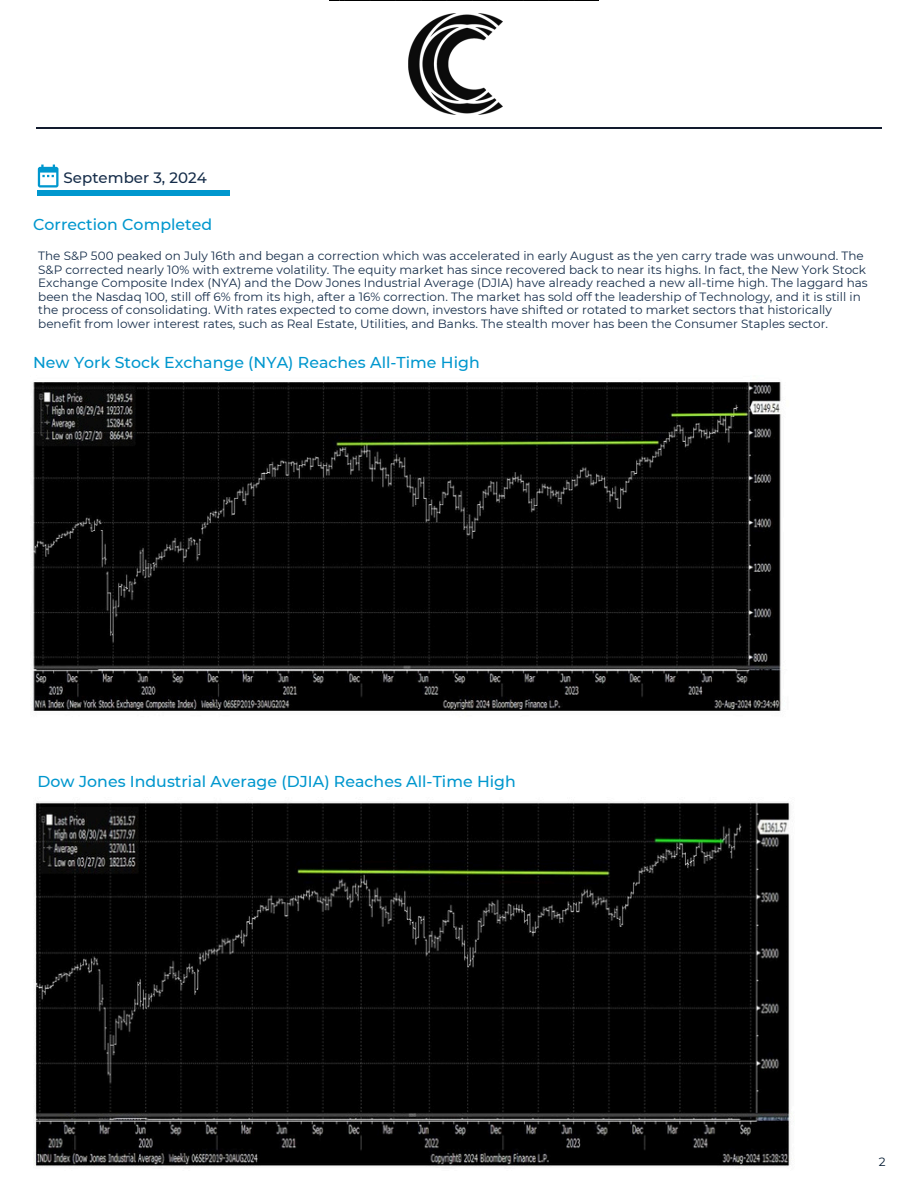
<style>
.page{position:relative;width:918px;height:1188px;background:#fff}
.page>*{position:absolute;margin:0;border:0;box-sizing:border-box;transform-origin:0 0}
.t1{font:500 15.75px "Montserrat";color:#0097ce}
.t2{font:500 15px "Montserrat";color:#162d4a}
.t3{font:12px/13.5px "Montserrat";color:#152d4a}
.t4{font:12px "Montserrat";color:#00182f}
</style>
<div class="page">
<svg style="left:38px;top:165px;width:21px;height:23px"></svg>
<hr style="left:38px;top:191px;width:192px;height:4px;background:#0097ce">
<hr style="left:36px;top:127px;width:846px;height:2px;background:#121b2e">
<img style="left:329px;top:0;width:269px;height:1px">
<img style="left:32px;top:382px;width:749px;height:329px">
<img style="left:33px;top:801px;width:759px;height:366px">
<img style="left:409px;top:13px;width:93px;height:102px">
<p class="t2" style="left:64px;top:169px;width:145px">September 3, 2024</p>
<p class="t1" style="left:33px;top:214px;width:181px">Correction Completed</p>
<p class="t3" style="left:38px;top:249px;width:831px">The S&amp;P 500 peaked on July 16th and began a correction which was accelerated in early August as the yen carry trade was unwound. The S&amp;P corrected nearly 10% with extreme volatility. The equity market has since recovered back to near its highs. In fact, the New York Stock Exchange Composite Index (NYA) and the Dow Jones Industrial Average (DJIA) have already reached a new all-time high. The laggard has been the Nasdaq 100, still off 6% from its high, after a 16% correction. The market has sold off the leadership of Technology, and it is still in the process of consolidating. With rates expected to come down, investors have shifted or rotated to market sectors that historically benefit from lower interest rates, such as Real Estate, Utilities, and Banks. The stealth mover has been the Consumer Staples sector.</p>
<h1 class="t1" style="left:33px;top:353px;width:448px">New York Stock Exchange (NYA) Reaches All-Time High</h1>
<p class="t1" style="left:38px;top:771px;width:480px">Dow Jones Industrial Average (DJIA) Reaches All-Time High</p>
<h1 class="t4" style="left:879px;top:1155px;width:8px">2</h1>
</div>
